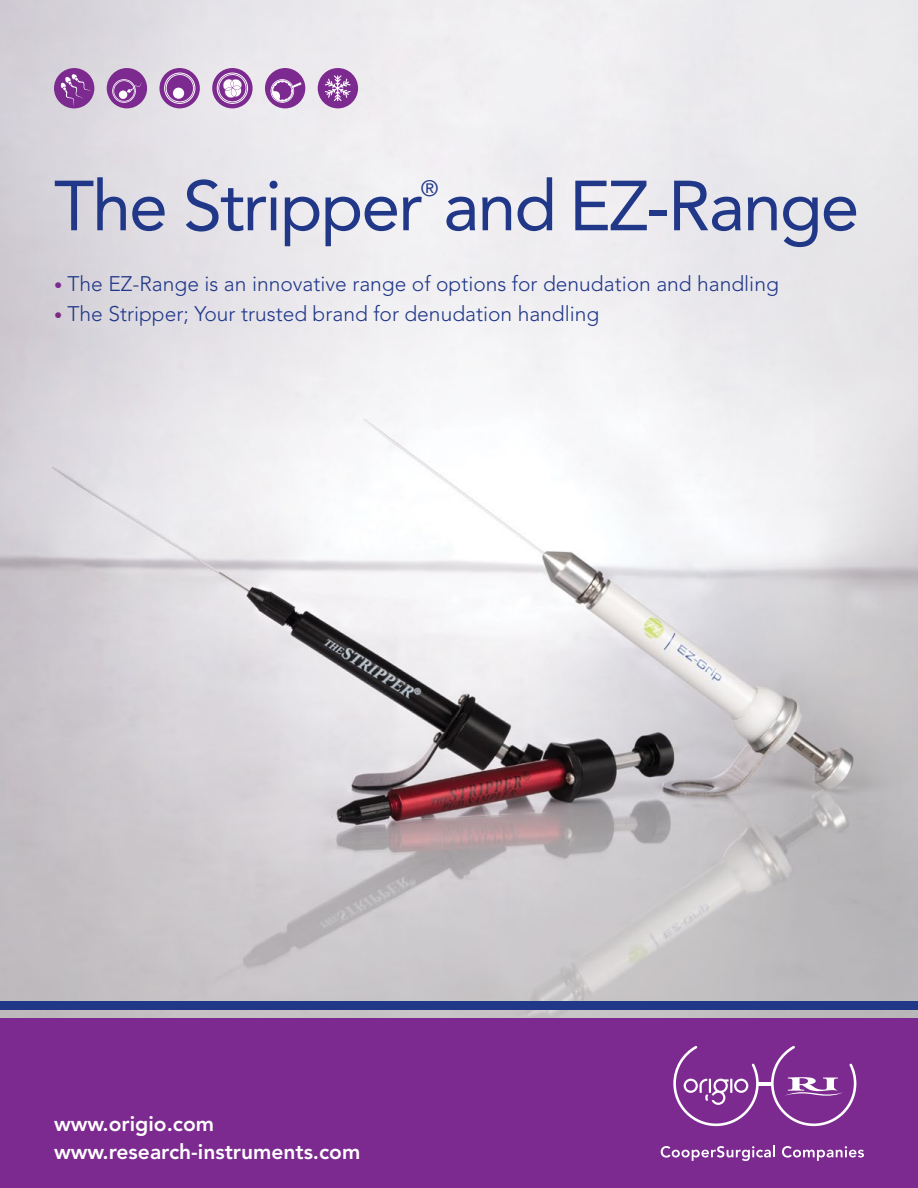
<style>
.page{position:relative;width:918px;height:1188px;background:#fff}
.page>*{position:absolute;margin:0;border:0;box-sizing:border-box;transform-origin:0 0}
.t1{font:70.05px "Avenir LT Std";letter-spacing:-.03em;color:#213889}
.t2{font:22.05px "Avenir LT Std";color:#213889}
.t3{font:300 21px "Avenir LT Std";color:#213889}
.t4{font:800 21px/28.5px "Avenir LT Std";color:#fff}
.s1{font-weight:400;font-size:16.5px;color:#7c2a90}
.s2{font-weight:400;font-size:16.5px;color:#7c2b83}
</style>
<div class="page">
<img style="left:0;top:0;width:918px;height:1019px">
<div style="left:107px;top:68px;width:40px;height:40px;background:#7c2a90;border-radius:50%"></div>
<svg style="left:112px;top:79px;width:30px;height:24px"></svg>
<div style="left:318px;top:68px;width:40px;height:40px;background:#7c2a90;border-radius:50%"></div>
<svg style="left:325px;top:75px;width:26px;height:26px"></svg>
<svg style="left:159px;top:68px;width:41px;height:40px"></svg>
<svg style="left:164px;top:73px;width:31px;height:31px"></svg>
<svg style="left:212px;top:68px;width:41px;height:40px"></svg>
<svg style="left:217px;top:73px;width:31px;height:31px"></svg>
<div style="left:54px;top:68px;width:40px;height:40px;background:#7c2a90;border-radius:50%"></div>
<svg style="left:60px;top:74px;width:31px;height:32px"></svg>
<div style="left:265px;top:68px;width:40px;height:40px;background:#7c2a90;border-radius:50%"></div>
<svg style="left:271px;top:79px;width:33px;height:24px"></svg>
<div style="left:0;top:1019px;width:918px;height:169px;background:#7c2a90"></div>
<div style="left:0;top:1001px;width:918px;height:9px;background:#213889"></div>
<svg style="left:661px;top:1146px;width:114px;height:15px"></svg>
<svg style="left:782px;top:1146px;width:82px;height:15px"></svg>
<svg style="left:673px;top:1046px;width:183px;height:80px"></svg>
<h1 class="t1" style="left:54px;top:165px;width:807px">The Stripper and EZ-Range</h1>
<p class="t2" style="left:421px;top:175px;width:19px">®</p>
<p class="t3" style="left:54px;top:271px;width:726px"><span class="s1">•</span> The EZ-Range is an innovative range of options for denudation and handling</p>
<p class="t3" style="left:54px;top:301px;width:547px"><span class="s2">•</span> The Stripper; Your trusted brand for denudation handling</p>
<p class="t4" style="left:54px;top:1109px;width:308px">www.origio.com www.research-instruments.com</p>
</div>
